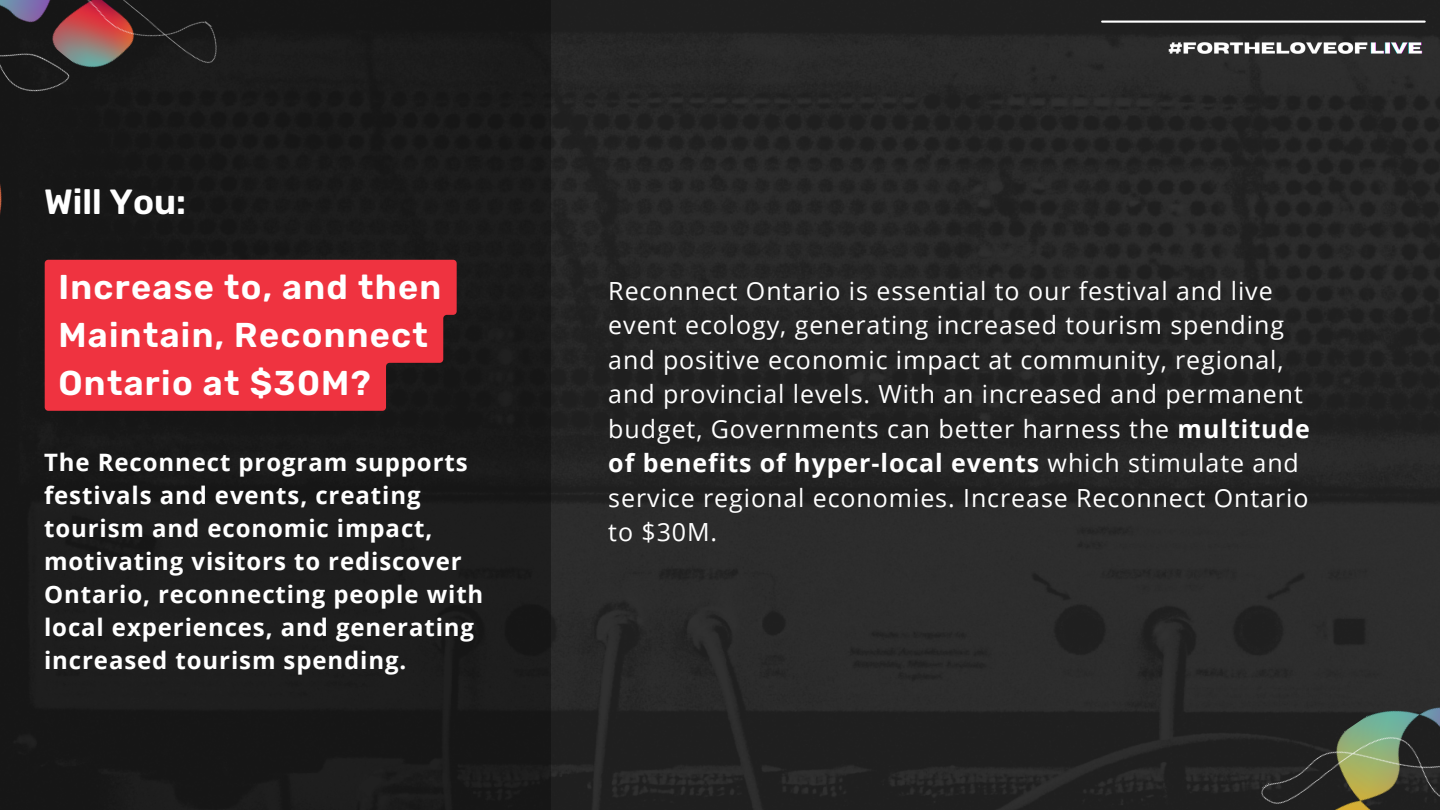
<style>
.page{position:relative;width:1440px;height:810px;background:#fff}
.page>*{position:absolute;margin:0;border:0;box-sizing:border-box;transform-origin:0 0}
.t1{font:600 35px "Rubik";color:#fff}
.t2{font:600 34.4px/48px "Rubik";letter-spacing:.035em;color:#fff}
.t3{font:25px/34.5px "Open Sans";letter-spacing:.035em;color:#fff}
.t4{font:700 24px/33px "Open Sans";letter-spacing:.035em;color:#fff}
.s1{font-weight:700}
</style>
<div class="page">
<div style="left:551px;top:0;width:889px;height:810px;background:#262626"></div>
<hr style="left:1102px;top:21px;width:323px;height:2px;background:#fff">
<img style="left:1168px;top:30px;width:258px;height:37px">
<div style="left:0;top:0;width:551px;height:810px;background:#1a1a1a"></div>
<img style="left:1249px;top:640px;width:191px;height:170px">
<img style="left:0;top:0;width:217px;height:92px">
<svg style="left:45px;top:260px;width:412px;height:151px;background:#e0313d"></svg>
<p class="t1" style="left:44px;top:182px;width:143px">Will You:</p>
<p class="t2" style="left:58px;top:263px;width:384px">Increase to, and then<br>Maintain, Reconnect<br>Ontario at $30M?</p>
<p class="t4" style="left:44px;top:445px;width:441px">The Reconnect program supports festivals and events, creating tourism and economic impact, motivating visitors to rediscover<br>Ontario, reconnecting people with local experiences, and generating increased tourism spending.</p>
<p class="t3" style="left:608px;top:273px;width:703px">Reconnect Ontario is essential to our festival and live event ecology, generating increased tourism spending and positive economic impact at community, regional, and provincial levels. With an increased and permanent budget, Governments can better harness the <span class="s1">multitude of benefits of hyper-local events</span> which stimulate and service regional economies. Increase Reconnect Ontario to $30M.</p>
</div>
